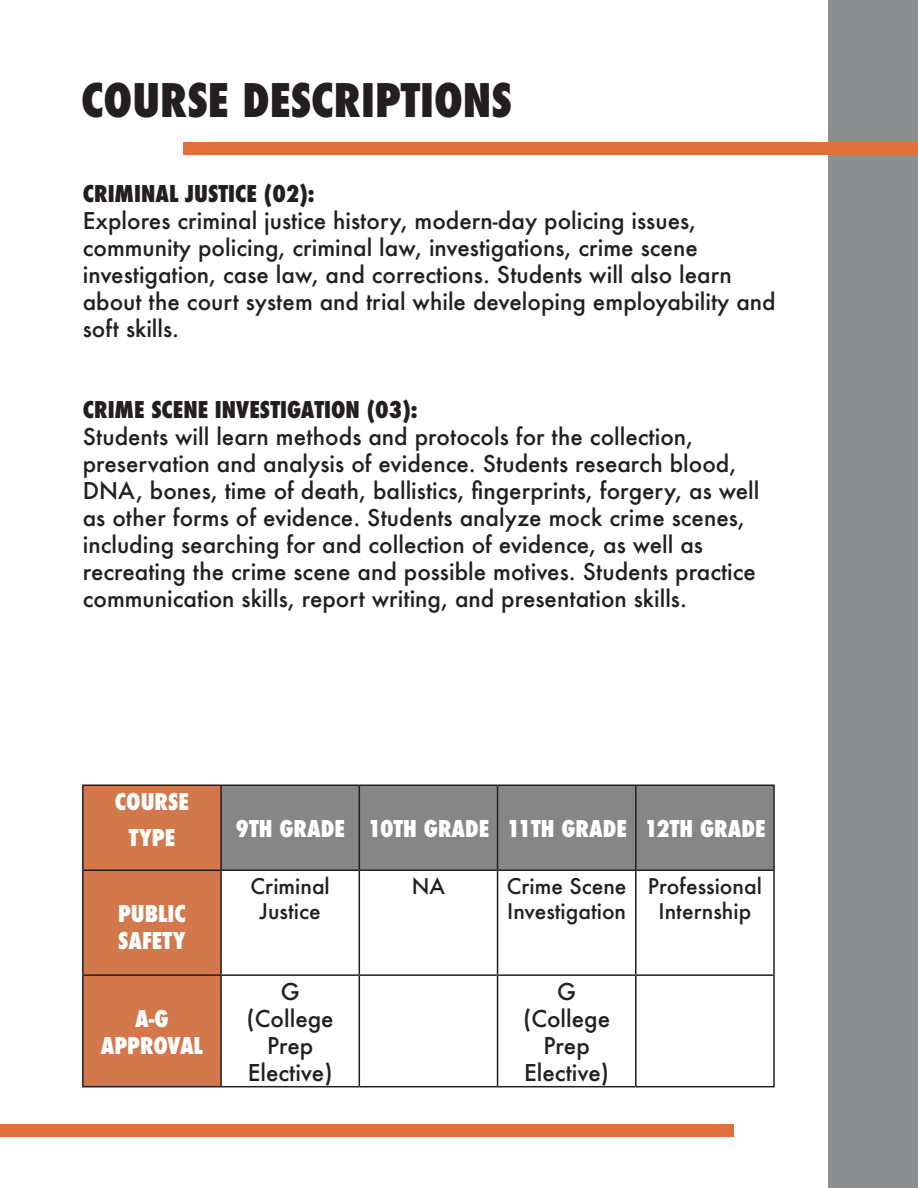
<style>
.page{position:relative;width:918px;height:1188px;background:#fff}
.page>*{position:absolute;margin:0;border:0;box-sizing:border-box;transform-origin:0 0}
.t1{font:800 condensed 45px "Futura";color:#231f20}
.t2{font:500 22.5px/27px "Futura";color:#231f20}
.t3{font:800 condensed 22.5px/27px "Futura";color:#fff;text-align:center}
.t4{font:800 condensed 22.5px "Futura";color:#231f20}
.t5{font:500 21px/25.2px "Futura";color:#231f20;text-align:center}
</style>
<div class="page">
<div style="left:828px;top:0;width:90px;height:1188px;background:#8c8f90"></div>
<div style="left:0;top:1124px;width:733px;height:13px;background:#e1703e"></div>
<div style="left:84px;top:786px;width:136px;height:300px;background:#d2784a"></div>
<div style="left:222px;top:786px;width:551px;height:83px;background:#868687"></div>
<hr style="left:82px;top:784px;width:139px;height:2px;background:#231f20">
<hr style="left:82px;top:786px;width:2px;height:83px;background:#231f20">
<hr style="left:221px;top:784px;width:138px;height:2px;background:#231f20">
<hr style="left:220px;top:786px;width:2px;height:83px;background:#231f20">
<hr style="left:359px;top:784px;width:139px;height:2px;background:#231f20">
<hr style="left:359px;top:786px;width:1px;height:83px;background:#231f20">
<hr style="left:498px;top:784px;width:138px;height:2px;background:#231f20">
<hr style="left:497px;top:786px;width:1px;height:83px;background:#231f20">
<hr style="left:636px;top:784px;width:139px;height:2px;background:#231f20">
<hr style="left:635px;top:786px;width:2px;height:83px;background:#231f20">
<hr style="left:773px;top:786px;width:2px;height:83px;background:#231f20">
<hr style="left:82px;top:869px;width:139px;height:2px;background:#231f20">
<hr style="left:82px;top:871px;width:2px;height:103px;background:#231f20">
<hr style="left:221px;top:869px;width:138px;height:2px;background:#231f20">
<hr style="left:220px;top:871px;width:2px;height:103px;background:#231f20">
<hr style="left:359px;top:869px;width:139px;height:2px;background:#231f20">
<hr style="left:359px;top:871px;width:1px;height:103px;background:#231f20">
<hr style="left:498px;top:869px;width:138px;height:2px;background:#231f20">
<hr style="left:497px;top:871px;width:1px;height:103px;background:#231f20">
<hr style="left:636px;top:869px;width:139px;height:2px;background:#231f20">
<hr style="left:635px;top:871px;width:2px;height:103px;background:#231f20">
<hr style="left:773px;top:871px;width:2px;height:103px;background:#231f20">
<hr style="left:82px;top:974px;width:139px;height:2px;background:#231f20">
<hr style="left:82px;top:976px;width:2px;height:110px;background:#231f20">
<hr style="left:221px;top:974px;width:138px;height:2px;background:#231f20">
<hr style="left:220px;top:976px;width:2px;height:110px;background:#231f20">
<hr style="left:359px;top:974px;width:139px;height:2px;background:#231f20">
<hr style="left:359px;top:976px;width:1px;height:110px;background:#231f20">
<hr style="left:498px;top:974px;width:138px;height:2px;background:#231f20">
<hr style="left:497px;top:976px;width:1px;height:110px;background:#231f20">
<hr style="left:636px;top:974px;width:139px;height:2px;background:#231f20">
<hr style="left:635px;top:976px;width:2px;height:110px;background:#231f20">
<hr style="left:773px;top:976px;width:2px;height:110px;background:#231f20">
<hr style="left:82px;top:1086px;width:139px;height:1px;background:#231f20">
<hr style="left:221px;top:1086px;width:138px;height:1px;background:#231f20">
<hr style="left:359px;top:1086px;width:139px;height:1px;background:#231f20">
<hr style="left:498px;top:1086px;width:138px;height:1px;background:#231f20">
<hr style="left:636px;top:1086px;width:139px;height:1px;background:#231f20">
<div style="left:184px;top:142px;width:734px;height:13px;background:#e1703e"></div>
<p class="t1" style="left:81px;top:70px;width:433px">COURSE DESCRIPTIONS</p>
<p class="t4" style="left:83px;top:179px;width:233px">CRIMINAL JUSTICE (02):</p>
<p class="t2" style="left:83px;top:207px;width:695px">Explores criminal justice history, modern-day policing issues, community policing, criminal law, investigations, crime scene investigation, case law, and corrections. Students will also learn about the court system and trial while developing employability and soft skills.</p>
<p class="t4" style="left:83px;top:395px;width:336px">CRIME SCENE INVESTIGATION (03):</p>
<p class="t2" style="left:83px;top:423px;width:678px">Students will learn methods and protocols for the collection, preservation and analysis of evidence. Students research blood, DNA, bones, time of death, ballistics, fingerprints, forgery, as well as other forms of evidence. Students analyze mock crime scenes, including searching for and collection of evidence, as well as recreating the crime scene and possible motives. Students practice communication skills, report writing, and presentation skills.</p>
<p class="t3" style="left:115px;top:784px;width:75px;line-height:36px">COURSE<br>TYPE</p>
<p class="t3" style="left:118px;top:900px;width:69px;text-align:left">PUBLIC<br>SAFETY</p>
<p class="t3" style="left:101px;top:1005px;width:104px">A-G<br>APPROVAL</p>
<p class="t3" style="left:236px;top:815px;width:111px">9TH GRADE</p>
<p class="t3" style="left:368px;top:815px;width:123px">10TH GRADE</p>
<p class="t3" style="left:507px;top:815px;width:122px">11TH GRADE</p>
<p class="t3" style="left:644px;top:815px;width:123px">12TH GRADE</p>
<p class="t5" style="left:251px;top:873px;width:81px">Criminal<br>Justice</p>
<p class="t5" style="left:412px;top:873px;width:35px">NA</p>
<p class="t5" style="left:507px;top:873px;width:121px;text-align:left">Crime Scene<br>Investigation</p>
<p class="t5" style="left:648px;top:873px;width:116px">Professional<br>Internship</p>
<p class="t2" style="left:281px;top:978px;width:20px">G</p>
<p class="t2" style="left:247px;top:1005px;width:89px;text-align:center">(College<br>Prep<br>Elective)</p>
<p class="t2" style="left:557px;top:978px;width:20px">G</p>
<p class="t2" style="left:523px;top:1005px;width:89px;text-align:center">(College<br>Prep<br>Elective)</p>
</div>
